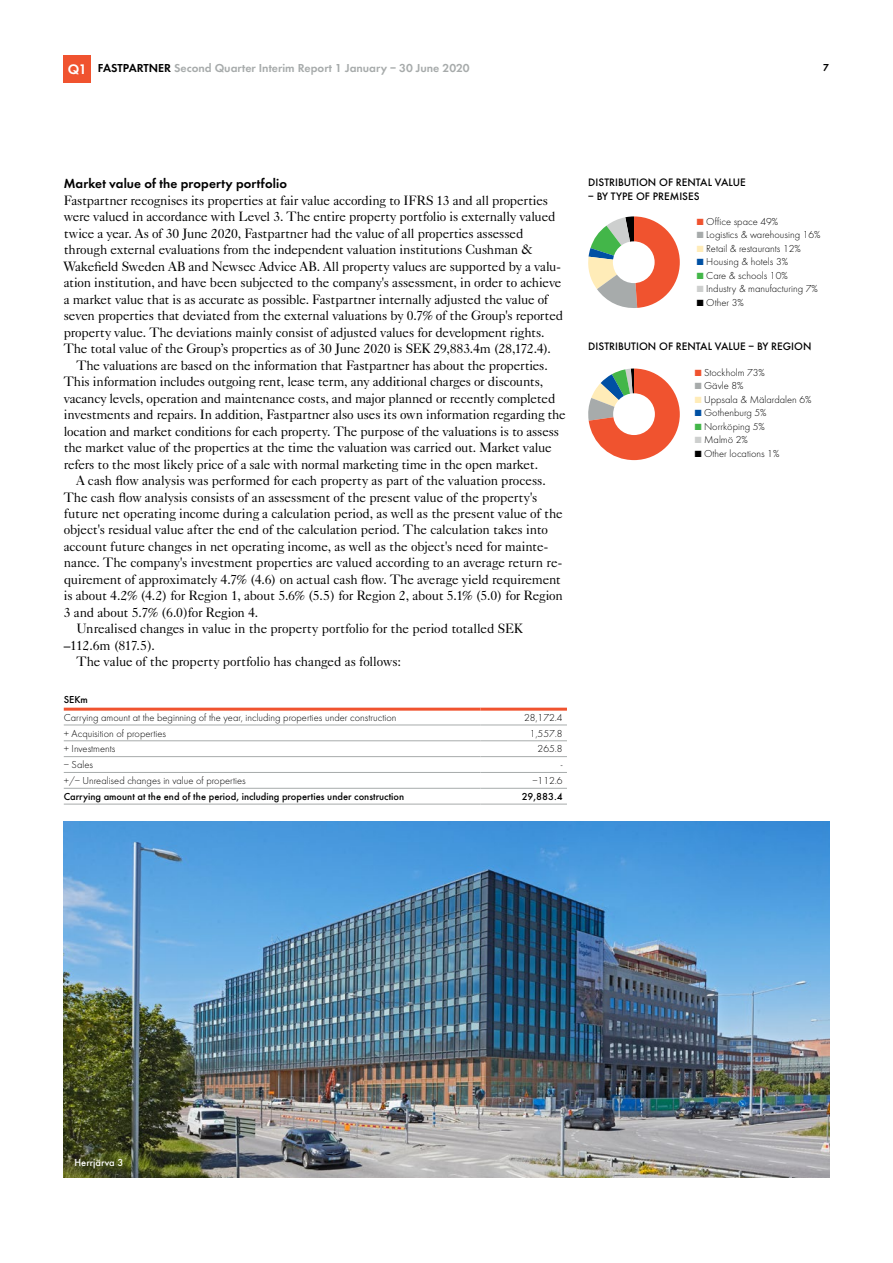
<style>
.page{position:relative;width:893px;height:1263px;background:#fff}
.page>*{position:absolute;margin:0;border:0;box-sizing:border-box;transform-origin:0 0}
.t1{font:13.5px "Caslon 540 BT";letter-spacing:-.01em;color:#000}
.t2{font:600 13.5px "Futura EFTU";letter-spacing:.01em;color:#000}
.t3{font:600 12px "Futura EFTU";color:#a7abab}
.t4{font:500 11.25px "Futura EFTU";color:#000}
.t5{font:300 10.5px "Futura EFTU";color:#000}
.t6{font:500 10.5px "Futura EFTU";color:#000}
.t7{font:500 10.5px "Futura EFTU";color:#fff}
.t8{font:600 10.5px "Futura EFTU";color:#000}
.s1{font-size:14.4px;color:#fff}
.s2{color:#000}
.s3{color:#f0532f}
.s4{color:#a7abab}
.s5{color:#ffecb8}
.s6{color:#0050a3}
.s7{color:#43b649}
.s8{color:#cdcfce}
</style>
<div class="page">
<div style="left:64px;top:55px;width:27px;height:27px;background:#f0532f"></div>
<hr style="left:64px;top:708px;width:416px;height:3px;background:#f0532f">
<hr style="left:480px;top:708px;width:87px;height:3px;background:#f0532f">
<hr style="left:64px;top:725px;width:416px;height:1px;background:#a7abab">
<hr style="left:480px;top:725px;width:87px;height:1px;background:#a7abab">
<hr style="left:64px;top:740px;width:416px;height:1px;background:#a7abab">
<hr style="left:480px;top:740px;width:87px;height:1px;background:#a7abab">
<hr style="left:64px;top:756px;width:416px;height:1px;background:#a7abab">
<hr style="left:480px;top:756px;width:87px;height:1px;background:#a7abab">
<hr style="left:64px;top:772px;width:416px;height:1px;background:#a7abab">
<hr style="left:480px;top:772px;width:87px;height:1px;background:#a7abab">
<hr style="left:64px;top:788px;width:416px;height:1px;background:#a7abab">
<hr style="left:480px;top:788px;width:87px;height:1px;background:#a7abab">
<hr style="left:64px;top:804px;width:416px;height:1px;background:#a7abab">
<hr style="left:480px;top:804px;width:87px;height:1px;background:#a7abab">
<img style="left:64px;top:821px;width:765px;height:357px">
<svg style="left:588px;top:216px;width:92px;height:92px"></svg>
<div style="left:613px;top:241px;width:42px;height:42px;background:#fff;border-radius:50%"></div>
<svg style="left:588px;top:369px;width:92px;height:91px"></svg>
<div style="left:613px;top:393px;width:42px;height:42px;background:#fff;border-radius:50%"></div>
<p class="t3" style="left:68px;top:61px;width:403px"><span class="s1">Q1</span> <span class="s2">FASTPARTNER</span> Second Quarter Interim Report 1 January – 30 June 2020</p>
<p class="t8" style="left:823px;top:61px;width:7px">7</p>
<p class="t2" style="left:64px;top:175px;width:225px">Market value of the property portfolio</p>
<p class="t1" style="left:64px;top:191px;width:486px">Fastpartner recognises its properties at fair value according to IFRS 13 and all properties</p>
<p class="t1" style="left:64px;top:208px;width:493px">were valued in accordance with Level 3. The entire property portfolio is externally valued</p>
<p class="t1" style="left:64px;top:224px;width:461px">twice a year. As of 30 June 2020, Fastpartner had the value of all properties assessed</p>
<p class="t1" style="left:64px;top:241px;width:470px">through external evaluations from the independent valuation institutions Cushman &amp;</p>
<p class="t1" style="left:64px;top:257px;width:499px">Wakefield Sweden AB and Newsec Advice AB. All property values are supported by a valu-</p>
<p class="t1" style="left:64px;top:274px;width:499px">ation institution, and have been subjected to the company's assessment, in order to achieve</p>
<p class="t1" style="left:64px;top:290px;width:486px">a market value that is as accurate as possible. Fastpartner internally adjusted the value of</p>
<p class="t1" style="left:64px;top:307px;width:501px">seven properties that deviated from the external valuations by 0.7% of the Group's reported</p>
<p class="t1" style="left:64px;top:323px;width:482px">property value. The deviations mainly consist of adjusted values for development rights.</p>
<p class="t1" style="left:64px;top:340px;width:489px">The total value of the Group’s properties as of 30 June 2020 is SEK 29,883.4m (28,172.4).</p>
<p class="t1" style="left:77px;top:356px;width:473px">The valuations are based on the information that Fastpartner has about the properties.</p>
<p class="t1" style="left:64px;top:373px;width:481px">This information includes outgoing rent, lease term, any additional charges or discounts,</p>
<p class="t1" style="left:64px;top:389px;width:493px">vacancy levels, operation and maintenance costs, and major planned or recently completed</p>
<p class="t1" style="left:64px;top:406px;width:503px">investments and repairs. In addition, Fastpartner also uses its own information regarding the</p>
<p class="t1" style="left:64px;top:422px;width:497px">location and market conditions for each property. The purpose of the valuations is to assess</p>
<p class="t1" style="left:64px;top:439px;width:489px">the market value of the properties at the time the valuation was carried out. Market value</p>
<p class="t1" style="left:64px;top:455px;width:476px">refers to the most likely price of a sale with normal marketing time in the open market.</p>
<p class="t1" style="left:77px;top:472px;width:471px">A cash flow analysis was performed for each property as part of the valuation process.</p>
<p class="t1" style="left:64px;top:488px;width:475px">The cash flow analysis consists of an assessment of the present value of the property's</p>
<p class="t1" style="left:64px;top:505px;width:500px">future net operating income during a calculation period, as well as the present value of the</p>
<p class="t1" style="left:64px;top:521px;width:486px">object's residual value after the end of the calculation period. The calculation takes into</p>
<p class="t1" style="left:64px;top:538px;width:486px">account future changes in net operating income, as well as the object's need for mainte-</p>
<p class="t1" style="left:64px;top:554px;width:500px">nance. The company's investment properties are valued according to an average return re-</p>
<p class="t1" style="left:64px;top:571px;width:499px">quirement of approximately 4.7% (4.6) on actual cash flow. The average yield requirement</p>
<p class="t1" style="left:64px;top:587px;width:501px">is about 4.2% (4.2) for Region 1, about 5.6% (5.5) for Region 2, about 5.1% (5.0) for Region</p>
<p class="t1" style="left:64px;top:604px;width:196px">3 and about 5.7% (6.0)for Region 4.</p>
<p class="t1" style="left:77px;top:620px;width:447px">Unrealised changes in value in the property portfolio for the period totalled SEK</p>
<p class="t1" style="left:64px;top:637px;width:92px">–112.6m (817.5).</p>
<p class="t1" style="left:77px;top:653px;width:326px">The value of the property portfolio has changed as follows:</p>
<p class="t6" style="left:64px;top:693px;width:26px">SEKm</p>
<p class="t5" style="left:64px;top:712px;width:334px">Carrying amount at the beginning of the year, including properties under construction</p>
<p class="t5" style="left:524px;top:712px;width:40px">28,172.4</p>
<p class="t5" style="left:64px;top:727px;width:104px">+ Acquisition of properties</p>
<p class="t5" style="left:530px;top:727px;width:34px">1,557.8</p>
<p class="t5" style="left:64px;top:743px;width:53px">+ Investments</p>
<p class="t5" style="left:538px;top:743px;width:27px">265.8</p>
<p class="t5" style="left:64px;top:759px;width:31px">– Sales</p>
<p class="t5" style="left:561px;top:759px;width:3px">-</p>
<p class="t5" style="left:64px;top:775px;width:183px">+/– Unrealised changes in value of properties</p>
<p class="t5" style="left:532px;top:775px;width:32px">–112.6</p>
<p class="t6" style="left:64px;top:790px;width:342px">Carrying amount at the end of the period, including properties under construction</p>
<p class="t6" style="left:522px;top:790px;width:43px">29,883.4</p>
<p class="t4" style="left:588px;top:176px;width:159px">DISTRIBUTION OF RENTAL VALUE</p>
<p class="t4" style="left:588px;top:190px;width:113px">– BY TYPE OF PREMISES</p>
<p class="t5" style="left:697px;top:216px;width:83px"><span class="s3">■</span> Office space 49%</p>
<p class="t5" style="left:697px;top:229px;width:125px"><span class="s4">■</span> Logistics &amp; warehousing 16%</p>
<p class="t5" style="left:697px;top:243px;width:106px"><span class="s5">■</span> Retail &amp; restaurants 12%</p>
<p class="t5" style="left:697px;top:256px;width:93px"><span class="s6">■</span> Housing &amp; hotels 3%</p>
<p class="t5" style="left:697px;top:270px;width:93px"><span class="s7">■</span> Care &amp; schools 10%</p>
<p class="t5" style="left:697px;top:283px;width:123px"><span class="s8">■</span> Industry &amp; manufacturing 7%</p>
<p class="t5" style="left:697px;top:297px;width:49px">■ Other 3%</p>
<p class="t4" style="left:588px;top:340px;width:225px">DISTRIBUTION OF RENTAL VALUE – BY REGION</p>
<p class="t5" style="left:695px;top:367px;width:72px"><span class="s3">■</span> Stockholm 73%</p>
<p class="t5" style="left:695px;top:380px;width:50px"><span class="s4">■</span> Gävle 8%</p>
<p class="t5" style="left:695px;top:394px;width:118px"><span class="s5">■</span> Uppsala &amp; Mälardalen 6%</p>
<p class="t5" style="left:695px;top:407px;width:73px"><span class="s6">■</span> Gothenburg 5%</p>
<p class="t5" style="left:695px;top:421px;width:72px"><span class="s7">■</span> Norrköping 5%</p>
<p class="t5" style="left:695px;top:434px;width:55px"><span class="s8">■</span> Malmö 2%</p>
<p class="t5" style="left:695px;top:448px;width:86px">■ Other locations 1%</p>
<p class="t7" style="left:74px;top:1157px;width:50px">Herrjärva 3</p>
</div>
